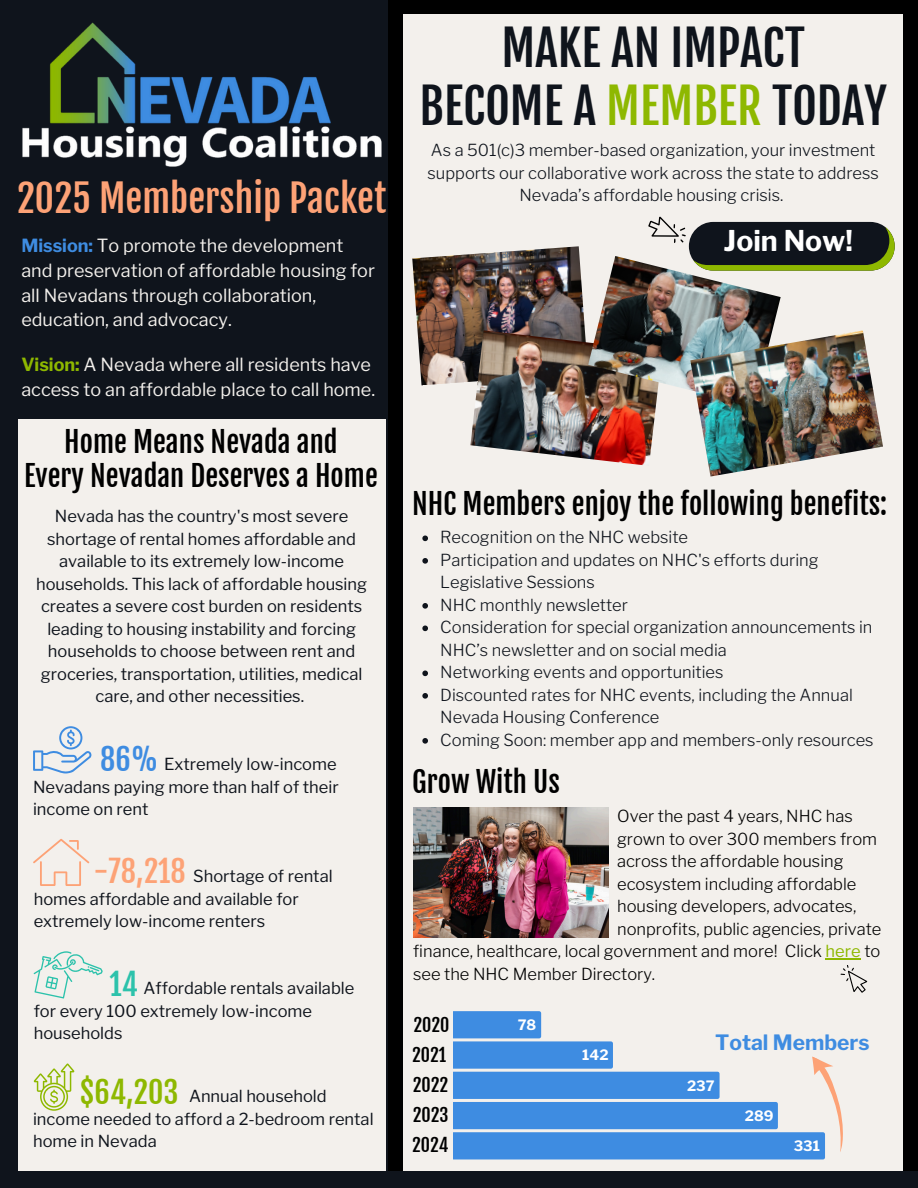
<style>
.page{position:relative;width:918px;height:1188px;background:#0f141c}
.page>*{position:absolute;margin:0;border:0;box-sizing:border-box;transform-origin:0 0}
.t1{font:48px/57.3px "Fjalla One";color:#0f141c;text-align:center}
.t2{font:37.5px "Fjalla One";color:#fda276}
.t3{font:30px "Fjalla One";color:#fda276}
.t4{font:30px "Fjalla One";color:#8eb800}
.t5{font:30px "Fjalla One";color:#3e8ce1}
.t6{font:30px "Fjalla One";color:#2cc2ab}
.t7{font:28.5px/33.8px "Fjalla One";color:#000;text-align:center}
.t8{font:700 28.35px "Libre Franklin";color:#fff}
.t9{font:700 21px "Libre Franklin";color:#3e8ce1}
.t10{font:18px/24.8px "Libre Franklin";color:#f3f0ec}
.t11{font:18px "Fjalla One";color:#000}
.t12{font:16.5px/22.5px "Libre Franklin";color:#0f141c}
.t13{font:300 16.5px/22.5px "Libre Franklin";color:#0f141c}
.t14{font:300 16.5px/22.5px "Libre Franklin";color:#000;text-align:justify}
.t15{font:700 14.25px "Libre Franklin";color:#fff}
.s1{font-weight:700;color:#3e8ce1}
.s2{font-weight:700;color:#8eb800}
.s3{color:#8eb800}
.s4{font-weight:400;color:#8eb800}
</style>
<div class="page">
<div style="left:388px;top:0;width:530px;height:1188px;background:#000"></div>
<div style="left:404px;top:15px;width:499px;height:1163px;background:#f3f0ec"></div>
<img style="left:22px;top:14px;width:382px;height:175px">
<div style="left:18px;top:419px;width:367px;height:753px;background:#f3f0ec"></div>
<div style="left:0;top:1172px;width:918px;height:16px;background:#0f141c"></div>
<svg style="left:33px;top:726px;width:59px;height:47px"></svg>
<svg style="left:33px;top:839px;width:56px;height:47px"></svg>
<svg style="left:34px;top:1064px;width:40px;height:47px"></svg>
<svg style="left:34px;top:951px;width:68px;height:48px"></svg>
<svg style="left:648px;top:216px;width:38px;height:27px"></svg>
<div style="left:689px;top:222px;width:206px;height:48px;background:#0f141c;border-radius:24px"></div>
<svg style="left:693px;top:227px;width:202px;height:43px"></svg>
<img style="left:412px;top:246px;width:173px;height:139px">
<img style="left:470px;top:330px;width:186px;height:135px">
<img style="left:588px;top:256px;width:193px;height:150px">
<img style="left:690px;top:330px;width:193px;height:147px">
<svg style="left:840px;top:965px;width:28px;height:28px"></svg>
<hr style="left:826px;top:959px;width:35px;height:1px;background:#8eb800">
<img style="left:413px;top:807px;width:196px;height:131px">
<svg style="left:454px;top:1011px;width:389px;height:148px"></svg>
<svg style="left:422px;top:536px;width:6px;height:5px"></svg>
<svg style="left:422px;top:558px;width:6px;height:6px"></svg>
<svg style="left:422px;top:603px;width:6px;height:6px"></svg>
<svg style="left:422px;top:626px;width:6px;height:5px"></svg>
<svg style="left:422px;top:671px;width:6px;height:5px"></svg>
<svg style="left:422px;top:693px;width:6px;height:6px"></svg>
<svg style="left:422px;top:738px;width:6px;height:6px"></svg>
<p class="t2" style="left:17px;top:175px;width:371px">2025 Membership Packet</p>
<p class="t10" style="left:21px;top:233px;width:355px"><span class="s1">Mission:</span> To promote the development and preservation of affordable housing for all Nevadans through collaboration, education, and advocacy.</p>
<p class="t10" style="left:21px;top:353px;width:355px"><span class="s2">Vision:</span> A Nevada where all residents have access to an affordable place to call home.</p>
<h4 class="t7" style="left:24px;top:425px;width:355px">Home Means Nevada and<br>Every Nevadan Deserves a Home</h4>
<p class="t12" style="left:36px;top:505px;width:333px;text-align:center">Nevada has the country's most severe shortage of rental homes affordable and available to its extremely low-income households. This lack of affordable housing creates a severe cost burden on residents leading to housing instability and forcing households to choose between rent and groceries, transportation, utilities, medical</p>
<p class="t12" style="left:96px;top:685px;width:210px">care, and other necessities.</p>
<p class="t5" style="left:100px;top:741px;width:60px">86%</p>
<p class="t12" style="left:33px;top:753px;width:307px;text-indent:131px">Extremely low-income<br>Nevadans paying more than half of their income on rent</p>
<p class="t3" style="left:94px;top:853px;width:93px">-78,218</p>
<p class="t12" style="left:34px;top:865px;width:300px;text-indent:160px">Shortage of rental homes affordable and available for extremely low-income renters</p>
<p class="t6" style="left:110px;top:965px;width:30px">14</p>
<p class="t12" style="left:34px;top:977px;width:322px;text-indent:110px">Affordable rentals available for every 100 extremely low-income households</p>
<p class="t4" style="left:80px;top:1073px;width:100px">$64,203</p>
<p class="t12" style="left:33px;top:1085px;width:342px;text-indent:156px">Annual household income needed to afford a 2-bedroom rental home in Nevada</p>
<p class="t1" style="left:420px;top:21px;width:469px">MAKE AN IMPACT<br>BECOME A <span class="s3">MEMBER</span> TODAY</p>
<p class="t13" style="left:428px;top:139px;width:453px;text-align:center">As a 501(c)3 member-based organization, your investment supports our collaborative work across the state to address<br>Nevada’s affordable housing crisis.</p>
<p class="t8" style="left:724px;top:223px;width:131px">Join Now!</p>
<p class="t7" style="left:412px;top:487px;width:476px">NHC Members enjoy the following benefits:</p>
<p class="t13" style="left:440px;top:526px;width:249px">Recognition on the NHC website</p>
<p class="t13" style="left:440px;top:549px;width:380px">Participation and updates on NHC's efforts during<br>Legislative Sessions</p>
<p class="t13" style="left:440px;top:594px;width:189px">NHC monthly newsletter</p>
<p class="t13" style="left:440px;top:616px;width:434px">Consideration for special organization announcements in<br>NHC’s newsletter and on social media</p>
<h5 class="t13" style="left:440px;top:661px;width:285px">Networking events and opportunities</h5>
<p class="t13" style="left:440px;top:684px;width:414px">Discounted rates for NHC events, including the Annual<br>Nevada Housing Conference</p>
<h2 class="t13" style="left:440px;top:729px;width:435px">Coming Soon: member app and members-only resources</h2>
<p class="t7" style="left:412px;top:765px;width:149px">Grow With Us</p>
<p class="t14" style="left:617px;top:805px;width:237px">Over the past 4 years, NHC has</p>
<p class="t14" style="left:617px;top:828px;width:261px">grown to over 300 members from</p>
<p class="t14" style="left:617px;top:850px;width:228px">across the affordable housing</p>
<h4 class="t14" style="left:617px;top:873px;width:241px">ecosystem including affordable</h4>
<p class="t14" style="left:617px;top:895px;width:241px">housing developers, advocates,</p>
<p class="t14" style="left:413px;top:918px;width:470px;text-indent:204px">nonprofits, public agencies, private finance, healthcare, local government and more! Click <span class="s4">here</span> to see the NHC Member Directory.</p>
<h1 class="t11" style="left:413px;top:1014px;width:37px">2020</h1>
<p class="t11" style="left:412px;top:1044px;width:35px">2021</p>
<p class="t11" style="left:413px;top:1074px;width:37px">2022</p>
<p class="t11" style="left:413px;top:1104px;width:37px">2023</p>
<h3 class="t11" style="left:412px;top:1134px;width:38px">2024</h3>
<p class="t15" style="left:518px;top:1016px;width:20px">78</p>
<p class="t15" style="left:582px;top:1047px;width:28px">142</p>
<p class="t9" style="left:715px;top:1030px;width:156px">Total Members</p>
<p class="t15" style="left:687px;top:1077px;width:29px">237</p>
<p class="t15" style="left:745px;top:1107px;width:30px">289</p>
<p class="t15" style="left:794px;top:1137px;width:28px">331</p>
</div>
